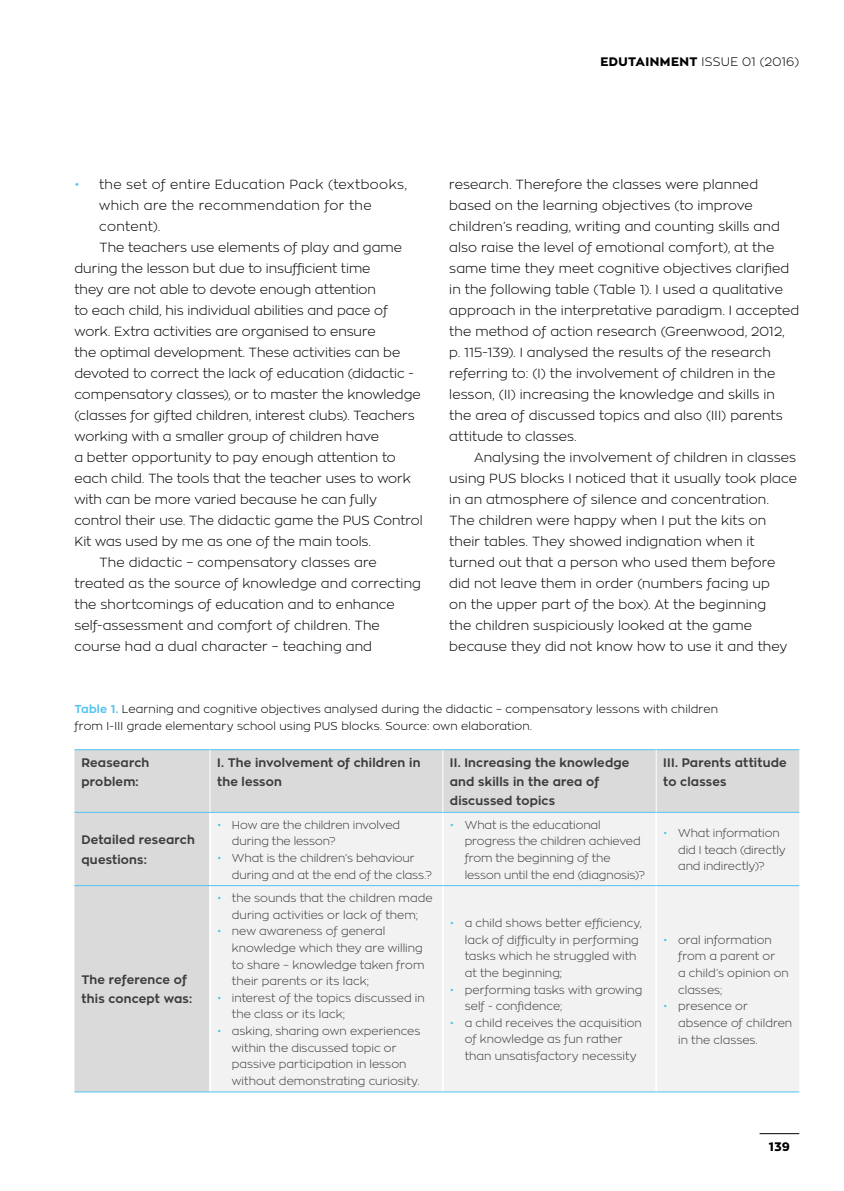
<style>
.page{position:relative;width:844px;height:1191px;background:#fff}
.page>*{position:absolute;margin:0;border:0;box-sizing:border-box;transform-origin:0 0}
.t1{font:300 13.12px/21px "Zona Pro";letter-spacing:.005em;color:#000}
.t2{font:300 13.12px "Zona Pro";letter-spacing:.025em;color:#000}
.t3{font:300 13.12px "Zona Pro";letter-spacing:.03em;color:#000}
.t4{font:700 12.25px/19.2px "Zona Pro";letter-spacing:.015em;color:#3c3c3b}
.t5{font:300 12.25px "Zona Pro";letter-spacing:.015em;color:#000}
.t6{font:800 12.25px "Zona Pro";color:#000}
.t7{font:300 11.38px/16.6px "Zona Pro";color:#3c3c3b}
.t8{font:300 11.38px/17.5px "Zona Pro";letter-spacing:.015em;color:#000}
.s1{font-weight:800}
.s2{color:#52c3f1}
.s3{font-weight:700;color:#52c3f1}
</style>
<div class="page">
<hr style="left:759px;top:1133px;width:40px;height:1px;background:#000">
<div style="left:74px;top:750px;width:725px;height:341px;background:#dadada"></div>
<div style="left:211px;top:813px;width:588px;height:278px;background:#f2f2f2"></div>
<hr style="left:209px;top:812px;width:2px;height:73px;background:#fff">
<hr style="left:442px;top:812px;width:1px;height:73px;background:#fff">
<hr style="left:655px;top:812px;width:2px;height:73px;background:#fff">
<hr style="left:209px;top:886px;width:2px;height:205px;background:#fff">
<hr style="left:442px;top:886px;width:1px;height:205px;background:#fff">
<hr style="left:655px;top:886px;width:2px;height:205px;background:#fff">
<hr style="left:74px;top:749px;width:136px;height:1px;background:#52c3f1">
<hr style="left:210px;top:749px;width:232px;height:1px;background:#52c3f1">
<hr style="left:442px;top:749px;width:214px;height:1px;background:#52c3f1">
<hr style="left:656px;top:749px;width:143px;height:1px;background:#52c3f1">
<hr style="left:74px;top:812px;width:136px;height:1px;background:#52c3f1">
<hr style="left:74px;top:885px;width:136px;height:1px;background:#52c3f1">
<hr style="left:74px;top:1091px;width:136px;height:1px;background:#52c3f1">
<hr style="left:210px;top:812px;width:232px;height:1px;background:#52c3f1">
<hr style="left:442px;top:812px;width:214px;height:1px;background:#52c3f1">
<hr style="left:656px;top:812px;width:143px;height:1px;background:#52c3f1">
<hr style="left:210px;top:885px;width:232px;height:1px;background:#52c3f1">
<hr style="left:442px;top:885px;width:214px;height:1px;background:#52c3f1">
<hr style="left:656px;top:885px;width:143px;height:1px;background:#52c3f1">
<hr style="left:210px;top:1091px;width:232px;height:1px;background:#52c3f1">
<hr style="left:442px;top:1091px;width:214px;height:1px;background:#52c3f1">
<hr style="left:656px;top:1091px;width:143px;height:1px;background:#52c3f1">
<hr style="left:209px;top:750px;width:1px;height:62px;background:#fff">
<hr style="left:442px;top:750px;width:1px;height:62px;background:#fff">
<hr style="left:655px;top:750px;width:1px;height:62px;background:#fff">
<p class="t5" style="left:600px;top:54px;width:200px"><span class="s1">EDUTAINMENT</span> ISSUE 01 (2016)</p>
<p class="t2" style="left:74px;top:176px;width:334px"><span class="s2">•</span> the set of entire Education Pack (textbooks,</p>
<p class="t3" style="left:99px;top:197px;width:274px">which are the recommendation for the</p>
<p class="t1" style="left:99px;top:216px;width:62px">content).</p>
<p class="t1" style="left:99px;top:237px;width:304px">The teachers use elements of play and game</p>
<p class="t1" style="left:74px;top:258px;width:297px">during the lesson but due to insufficient time</p>
<p class="t1" style="left:74px;top:279px;width:303px">they are not able to devote enough attention</p>
<p class="t1" style="left:74px;top:300px;width:315px">to each child, his individual abilities and pace of</p>
<p class="t1" style="left:74px;top:321px;width:303px">work. Extra activities are organised to ensure</p>
<p class="t1" style="left:74px;top:342px;width:327px">the optimal development. These activities can be</p>
<p class="t1" style="left:74px;top:363px;width:341px">devoted to correct the lack of education (didactic -</p>
<p class="t1" style="left:74px;top:384px;width:348px">compensatory classes), or to master the knowledge</p>
<p class="t1" style="left:74px;top:405px;width:342px">(classes for gifted children, interest clubs). Teachers</p>
<p class="t1" style="left:74px;top:426px;width:306px">working with a smaller group of children have</p>
<p class="t1" style="left:74px;top:447px;width:323px">a better opportunity to pay enough attention to</p>
<p class="t1" style="left:74px;top:468px;width:338px">each child. The tools that the teacher uses to work</p>
<p class="t1" style="left:74px;top:489px;width:304px">with can be more varied because he can fully</p>
<p class="t1" style="left:74px;top:510px;width:350px">control their use. The didactic game the PUS Control</p>
<p class="t1" style="left:74px;top:531px;width:298px">Kit was used by me as one of the main tools.</p>
<p class="t1" style="left:99px;top:552px;width:279px">The didactic – compensatory classes are</p>
<p class="t1" style="left:74px;top:573px;width:348px">treated as the source of knowledge and correcting</p>
<p class="t1" style="left:74px;top:594px;width:322px">the shortcomings of education and to enhance</p>
<p class="t1" style="left:74px;top:615px;width:307px">self-assessment and comfort of children. The</p>
<p class="t1" style="left:74px;top:636px;width:299px">course had a dual character – teaching and</p>
<p class="t1" style="left:449px;top:174px;width:351px">research. Therefore the classes were planned based on the learning objectives (to improve children’s reading, writing and counting skills and also raise the level of emotional comfort), at the same time they meet cognitive objectives clarified in the following table (Table 1). I used a qualitative approach in the interpretative paradigm. I accepted the method of action research (Greenwood, 2012,<br>p. 115-139). I analysed the results of the research referring to: (I) the involvement of children in the lesson, (II) increasing the knowledge and skills in the area of discussed topics and also (III) parents attitude to classes.</p>
<p class="t1" style="left:449px;top:447px;width:349px;text-indent:25px">Analysing the involvement of children in classes using PUS blocks I noticed that it usually took place in an atmosphere of silence and concentration.<br>The children were happy when I put the kits on their tables. They showed indignation when it turned out that a person who used them before did not leave them in order (numbers facing up<br>on the upper part of the box). At the beginning<br>the children suspiciously looked at the game because they did not know how to use it and they</p>
<p class="t8" style="left:74px;top:699px;width:645px"><span class="s3">Table 1.</span> Learning and cognitive objectives analysed during the didactic – compensatory lessons with children from I-III grade elementary school using PUS blocks. Source: own elaboration.</p>
<p class="t4" style="left:81px;top:753px;width:69px">Reasearch problem:</p>
<p class="t4" style="left:217px;top:753px;width:205px">I. The involvement of children in the lesson</p>
<p class="t4" style="left:449px;top:753px;width:181px">II. Increasing the knowledge and skills in the area of discussed topics</p>
<p class="t4" style="left:663px;top:753px;width:125px">III. Parents attitude to classes</p>
<p class="t4" style="left:81px;top:830px;width:115px">Detailed research questions:</p>
<p class="t7" style="left:232px;top:816px;width:170px;text-indent:-15px"><span class="s2">•</span> How are the children involved during the lesson?</p>
<p class="t7" style="left:232px;top:849px;width:201px;text-indent:-15px"><span class="s2">•</span> What is the children’s behaviour during and at the end of the class.?</p>
<p class="t7" style="left:464px;top:816px;width:182px;text-indent:-15px"><span class="s2">•</span> What is the educational progress the children achieved from the beginning of the lesson until the end (diagnosis)?</p>
<p class="t7" style="left:678px;top:824px;width:109px;text-indent:-15px"><span class="s2">•</span> What information did I teach (directly and indirectly)?</p>
<p class="t4" style="left:81px;top:970px;width:112px">The reference of this concept was:</p>
<p class="t7" style="left:217px;top:889px;width:217px;text-align:center"><span class="s2">•</span> the sounds that the children made during activities or lack of them;</p>
<p class="t7" style="left:232px;top:923px;width:194px;text-indent:-15px"><span class="s2">•</span> new awareness of general knowledge which they are willing to share – knowledge taken from their parents or its lack;</p>
<p class="t7" style="left:232px;top:989px;width:194px;text-indent:-15px"><span class="s2">•</span> interest of the topics discussed in the class or its lack;</p>
<p class="t7" style="left:232px;top:1022px;width:190px;text-indent:-15px"><span class="s2">•</span> asking, sharing own experiences within the discussed topic or passive participation in lesson without demonstrating curiosity.</p>
<p class="t7" style="left:464px;top:914px;width:178px;text-indent:-15px"><span class="s2">•</span> a child shows better efficiency, lack of difficulty in performing tasks which he struggled with at the beginning;</p>
<p class="t7" style="left:464px;top:981px;width:179px;text-indent:-15px"><span class="s2">•</span> performing tasks with growing self - confidence;</p>
<p class="t7" style="left:464px;top:1014px;width:179px;text-indent:-15px"><span class="s2">•</span> a child receives the acquisition of knowledge as fun rather than unsatisfactory necessity</p>
<p class="t7" style="left:678px;top:931px;width:112px;text-indent:-15px"><span class="s2">•</span> oral information from a parent or<br>a child’s opinion on classes;</p>
<p class="t7" style="left:678px;top:997px;width:116px;text-indent:-15px"><span class="s2">•</span> presence or absence of children in the classes.</p>
<p class="t6" style="left:768px;top:1139px;width:23px">139</p>
</div>
